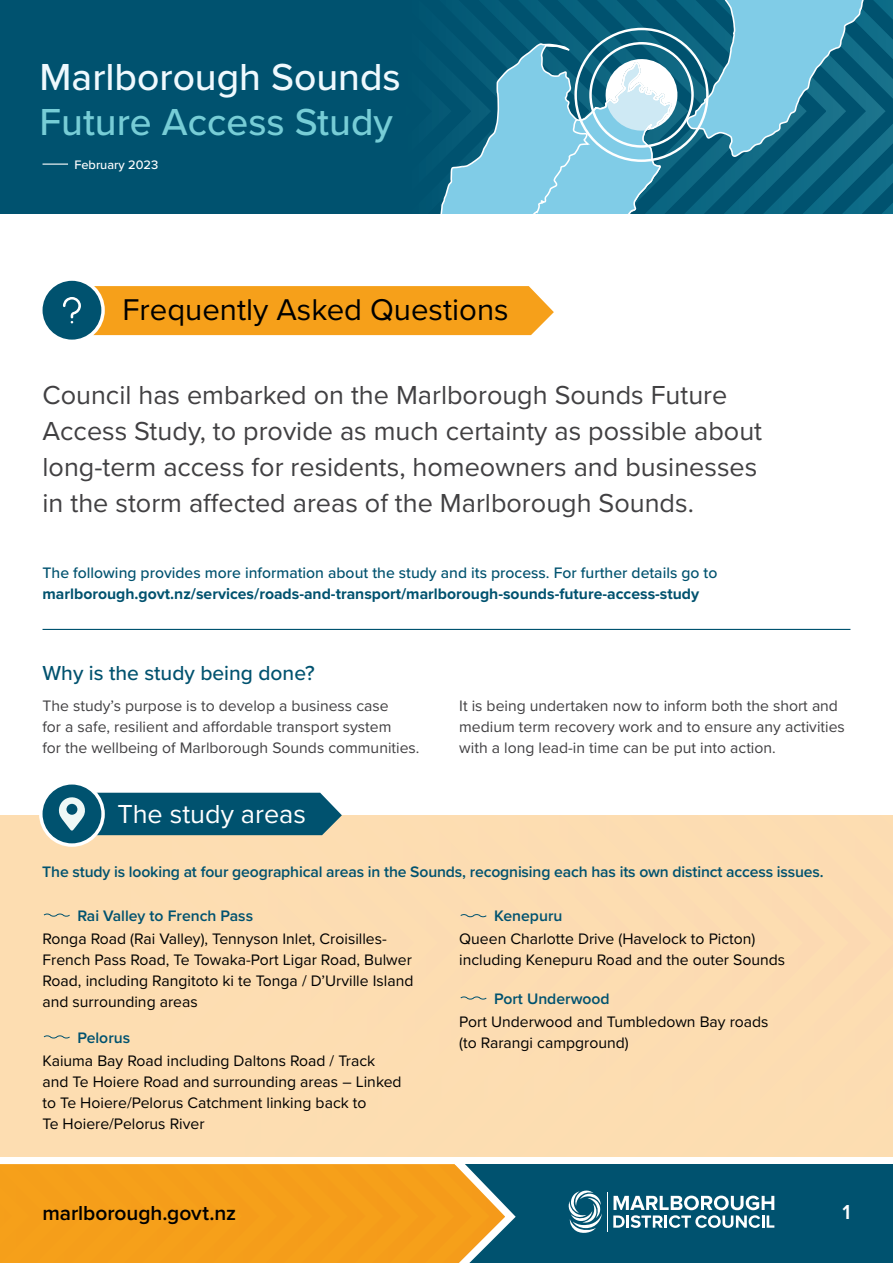
<style>
.page{position:relative;width:893px;height:1263px;background:#fff}
.page>*{position:absolute;margin:0;border:0;box-sizing:border-box;transform-origin:0 0}
.t1{font:500 39px "Proxima Nova";color:#eff9fe}
.t2{font:500 39px "Proxima Nova";color:#77cdd6}
.t3{font:31.05px "Proxima Nova";color:#000}
.t4{font:27px/36px "Proxima Nova";color:#414042}
.t5{font:27px "Proxima Nova";color:#fff}
.t6{font:500 21px "Proxima Nova";color:#00526f}
.t7{font:600 21px "Proxima Nova";letter-spacing:-.005em;color:#000}
.t8{font:600 21px "Proxima Nova";color:#fff}
.t9{font:15.75px/21px "Proxima Nova";color:#000}
.t10{font:15.75px/21px "Proxima Nova";color:#414042}
.t11{font:600 15.75px "Proxima Nova";letter-spacing:-.01em;color:#00526f}
.t12{font:700 15.75px "Proxima Nova";color:#00526f}
.t13{font:500 15.75px "Proxima Nova";color:#00526f}
.t14{font:500 12.75px "Proxima Nova";color:#fff}
</style>
<div class="page">
<div style="left:0;top:1164px;width:893px;height:99px;background:#00526f"></div>
<svg style="left:0;top:1156px;width:521px;height:72px"></svg>
<svg style="left:613px;top:1195px;width:161px;height:33px"></svg>
<hr style="left:607px;top:1192px;width:1px;height:39px;background:#fff">
<svg style="left:568px;top:1190px;width:34px;height:43px"></svg>
<img style="left:472px;top:1164px;width:33px;height:97px">
<img style="left:436px;top:1164px;width:36px;height:99px">
<div style="left:401px;top:1164px;width:35px;height:99px;background:#f59e1a"></div>
<div style="left:366px;top:1164px;width:35px;height:99px;background:#f59e1a"></div>
<div style="left:330px;top:1164px;width:36px;height:99px;background:#f59e1a"></div>
<div style="left:295px;top:1164px;width:35px;height:99px;background:#f59e1a"></div>
<div style="left:259px;top:1164px;width:36px;height:99px;background:#f59e1a"></div>
<div style="left:224px;top:1164px;width:35px;height:99px;background:#f59e1a"></div>
<div style="left:189px;top:1164px;width:35px;height:99px;background:#f59f1a"></div>
<div style="left:153px;top:1164px;width:36px;height:99px;background:#f59f1a"></div>
<div style="left:118px;top:1164px;width:35px;height:99px;background:#f59f1a"></div>
<div style="left:83px;top:1164px;width:35px;height:99px;background:#f59f1a"></div>
<div style="left:47px;top:1164px;width:36px;height:99px;background:#f59f1a"></div>
<div style="left:12px;top:1164px;width:35px;height:99px;background:#f59f1a"></div>
<img style="left:0;top:1164px;width:12px;height:99px">
<div style="left:826px;top:815px;width:45px;height:341px;background:#fcddb1"></div>
<div style="left:780px;top:815px;width:46px;height:341px;background:#fdddb1"></div>
<div style="left:734px;top:815px;width:46px;height:341px;background:#fcddb1"></div>
<div style="left:689px;top:815px;width:45px;height:341px;background:#fcddb1"></div>
<div style="left:643px;top:815px;width:46px;height:341px;background:#fcddb1"></div>
<div style="left:552px;top:815px;width:45px;height:341px;background:#fdddb1"></div>
<div style="left:506px;top:815px;width:46px;height:341px;background:#fdddb1"></div>
<div style="left:460px;top:815px;width:46px;height:341px;background:#fdddb1"></div>
<div style="left:415px;top:815px;width:45px;height:341px;background:#fdddb1"></div>
<div style="left:369px;top:815px;width:46px;height:341px;background:#fdddb1"></div>
<hr style="left:43px;top:629px;width:807px;height:1px;background:#00526f">
<svg style="left:460px;top:913px;width:27px;height:5px"></svg>
<svg style="left:460px;top:995px;width:27px;height:5px"></svg>
<svg style="left:41px;top:279px;width:62px;height:62px"></svg>
<div style="left:39px;top:277px;width:66px;height:66px;border:3px solid #fff;border-radius:50%"></div>
<svg style="left:63px;top:286px;width:491px;height:49px;background:#e69e28"></svg>
<svg style="left:41px;top:783px;width:62px;height:62px"></svg>
<div style="left:39px;top:781px;width:66px;height:66px;border:3px solid #fff;border-radius:50%"></div>
<svg style="left:0;top:793px;width:342px;height:363px;background:#e5d0ac"></svg>
<div style="left:66px;top:804px;width:11px;height:11px;background:#00526f;border-radius:50%"></div>
<div style="left:343px;top:0;width:39px;height:43px;background:#00526f"></div>
<div style="left:304px;top:0;width:39px;height:43px;background:#00526f"></div>
<div style="left:264px;top:0;width:40px;height:43px;background:#00526f"></div>
<div style="left:225px;top:0;width:39px;height:43px;background:#00526f"></div>
<div style="left:185px;top:0;width:40px;height:43px;background:#00526f"></div>
<svg style="left:185px;top:43px;width:345px;height:171px;background:#12637f"></svg>
<svg style="left:530px;top:0;width:363px;height:214px;background:#4591aa"></svg>
<div style="left:0;top:0;width:185px;height:214px;background:#00526f"></div>
<h1 class="t1" style="left:40px;top:48px;width:363px">Marlborough Sounds</h1>
<h1 class="t2" style="left:40px;top:93px;width:355px">Future Access Study</h1>
<p class="t14" style="left:74px;top:155px;width:85px">February 2023</p>
<h2 class="t3" style="left:122px;top:287px;width:388px">Frequently Asked Questions</h2>
<h3 class="t4" style="left:43px;top:376px;width:721px">Council has embarked on the Marlborough Sounds Future Access Study, to provide as much certainty as possible about long-term access for residents, homeowners and businesses in the storm affected areas of the Marlborough Sounds.</h3>
<p class="t13" style="left:43px;top:561px;width:676px">The following provides more information about the study and its process. For further details go to</p>
<p class="t12" style="left:43px;top:582px;width:658px">marlborough.govt.nz/services/roads-and-transport/marlborough-sounds-future-access-study</p>
<h3 class="t6" style="left:43px;top:658px;width:274px">Why is the study being done?</h3>
<p class="t10" style="left:43px;top:694px;width:378px">The study’s purpose is to develop a business case<br>for a safe, resilient and affordable transport system<br>for the wellbeing of Marlborough Sounds communities.</p>
<h3 class="t5" style="left:117px;top:793px;width:190px">The study areas</h3>
<p class="t10" style="left:459px;top:694px;width:387px">It is being undertaken now to inform both the short and medium term recovery work and to ensure any activities with a long lead-in time can be put into action.</p>
<p class="t11" style="left:42px;top:860px;width:783px">The study is looking at four geographical areas in the Sounds, recognising each has its own distinct access issues.</p>
<p class="t11" style="left:77px;top:904px;width:177px">Rai Valley to French Pass</p>
<p class="t9" style="left:43px;top:928px;width:372px">Ronga Road (Rai Valley), Tennyson Inlet, Croisilles-French Pass Road, Te Towaka-Port Ligar Road, Bulwer Road, including Rangitoto ki te Tonga / D’Urville Island and surrounding areas</p>
<p class="t11" style="left:77px;top:1026px;width:54px">Pelorus</p>
<p class="t9" style="left:43px;top:1049px;width:361px">Kaiuma Bay Road including Daltons Road / Track and Te Hoiere Road and surrounding areas – Linked to Te Hoiere/Pelorus Catchment linking back to<br>Te Hoiere/Pelorus River</p>
<p class="t11" style="left:494px;top:904px;width:70px">Kenepuru</p>
<p class="t9" style="left:459px;top:928px;width:327px">Queen Charlotte Drive (Havelock to Picton) including Kenepuru Road and the outer Sounds</p>
<p class="t11" style="left:494px;top:987px;width:117px">Port Underwood</p>
<p class="t9" style="left:459px;top:1011px;width:311px">Port Underwood and Tumbledown Bay roads (to Rarangi campground)</p>
<h3 class="t7" style="left:43px;top:1198px;width:195px">marlborough.govt.nz</h3>
<h3 class="t8" style="left:842px;top:1197px;width:9px">1</h3>
</div>
